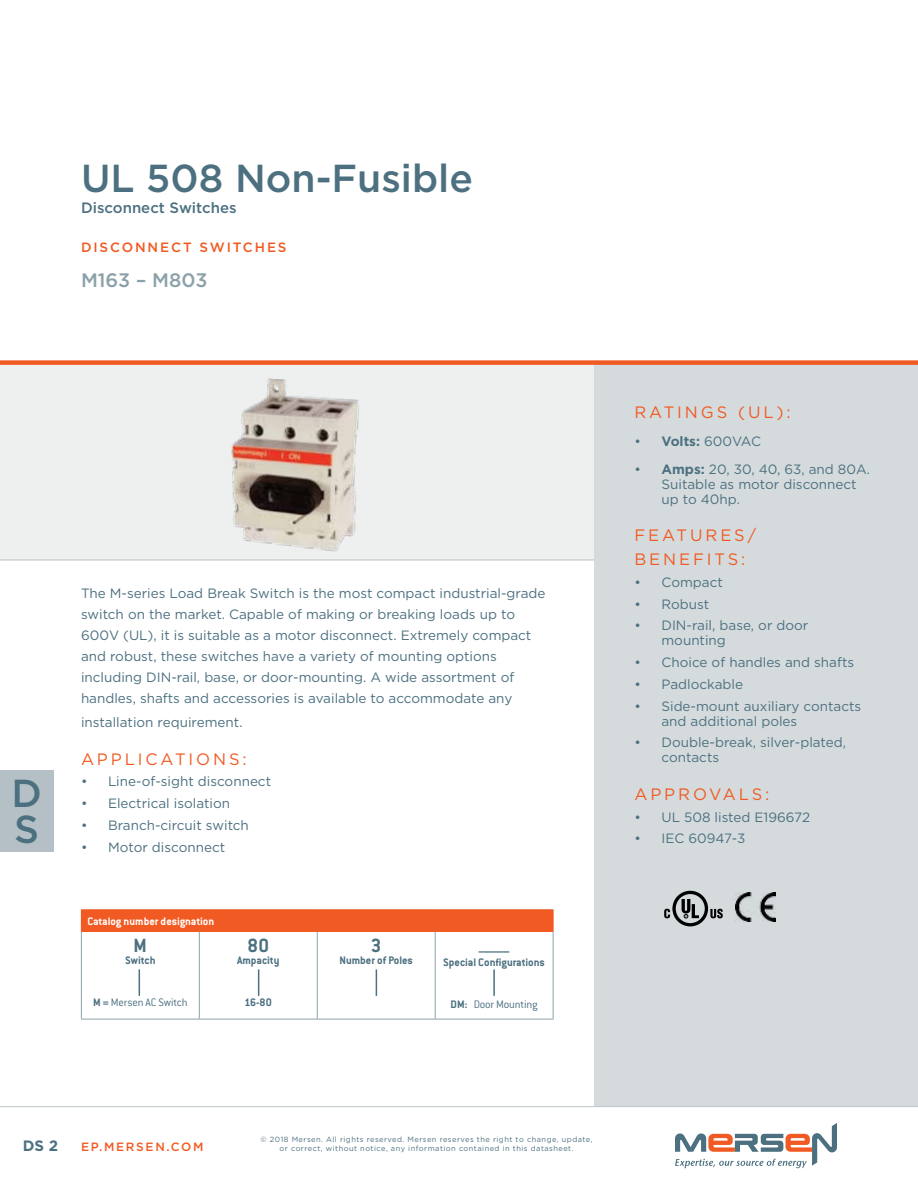
<style>
.page{position:relative;width:918px;height:1188px;background:#fff}
.page>*{position:absolute;margin:0;border:0;box-sizing:border-box;transform-origin:0 0}
.t1{font:500 39px/36px "Gotham";color:#4c7080}
.t2{font:700 21px "Conduit ITC Std";color:#4c7080}
.t3{font:500 19.5px "Gotham";color:#8ba1a9}
.t4{font:16.5px/24px "Gotham";letter-spacing:.175em;color:#f15a22}
.t5{font:700 16.5px "Conduit ITC Std";color:#4c7080}
.t6{font:500 15px "Gotham";color:#4c7080}
.t7{font:700 15px "Gotham";color:#4c7080}
.t8{font:13.5px/21px "Gotham";color:#4c7080}
.t9{font:500 13.5px "Gotham";letter-spacing:.14em;color:#f15a22}
.t10{font:700 12px "Conduit ITC Std";color:#4c7080}
.t11{font:300 12px "Conduit ITC Std";letter-spacing:-.015em;color:#4c7080}
.t12{font:700 12px "Conduit ITC Std";color:#fff}
.t13{font:500 12px "Gotham";letter-spacing:.14em;color:#f15a22}
.t14{font:7.5px/9px "Gotham";letter-spacing:.06em;color:#4c7080;text-align:center}
.s1{font-weight:700}
</style>
<div class="page">
<svg style="left:675px;top:1123px;width:162px;height:45px"></svg>
<div style="left:0;top:365px;width:594px;height:195px;background:#eef0f0"></div>
<div style="left:594px;top:365px;width:324px;height:742px;background:#d5dbdd"></div>
<div style="left:0;top:360px;width:918px;height:5px;background:#f15a22"></div>
<hr style="left:0;top:560px;width:594px;height:1px;background:#bec8cd">
<hr style="left:0;top:1106px;width:918px;height:1px;background:#bec8cd">
<div style="left:0;top:770px;width:54px;height:81px;background:#b4c0c5"></div>
<img style="left:735px;top:893px;width:40px;height:28px">
<svg style="left:664px;top:891px;width:59px;height:35px"></svg>
<img style="left:231px;top:378px;width:128px;height:174px">
<div style="left:81px;top:910px;width:472px;height:21px;background:#f15a22"></div>
<hr style="left:81px;top:909px;width:118px;height:1px;background:#f15a22">
<hr style="left:199px;top:909px;width:118px;height:1px;background:#f15a22">
<hr style="left:317px;top:909px;width:118px;height:1px;background:#f15a22">
<hr style="left:435px;top:909px;width:119px;height:1px;background:#f15a22">
<hr style="left:81px;top:931px;width:1px;height:88px;background:#8ba1a9">
<hr style="left:199px;top:931px;width:1px;height:88px;background:#8ba1a9">
<hr style="left:317px;top:931px;width:1px;height:88px;background:#8ba1a9">
<hr style="left:435px;top:931px;width:1px;height:88px;background:#8ba1a9">
<hr style="left:553px;top:931px;width:1px;height:88px;background:#8ba1a9">
<hr style="left:81px;top:1019px;width:118px;height:1px;background:#8ba1a9">
<hr style="left:199px;top:1019px;width:118px;height:1px;background:#8ba1a9">
<hr style="left:317px;top:1019px;width:118px;height:1px;background:#8ba1a9">
<hr style="left:435px;top:1019px;width:119px;height:1px;background:#8ba1a9">
<svg style="left:553px;top:910px;width:1px;height:21px"></svg>
<svg style="left:139px;top:969px;width:1px;height:27px"></svg>
<svg style="left:376px;top:969px;width:1px;height:27px"></svg>
<svg style="left:258px;top:969px;width:1px;height:27px"></svg>
<hr style="left:493px;top:969px;width:2px;height:27px;background:#4c7080">
<h1 class="t1" style="left:81px;top:160px;width:393px">UL 508 Non-Fusible</h1>
<p class="t6" style="left:81px;top:198px;width:157px">Disconnect Switches</p>
<p class="t9" style="left:81px;top:239px;width:207px">DISCONNECT SWITCHES</p>
<h3 class="t3" style="left:81px;top:267px;width:128px">M163 – M803</h3>
<h1 class="t1" style="left:12px;top:775px;width:32px">D<br>S</h1>
<p class="t8" style="left:81px;top:582px;width:466px">The M-series Load Break Switch is the most compact industrial-grade switch on the market. Capable of making or breaking loads up to 600V (UL), it is suitable as a motor disconnect. Extremely compact and robust, these switches have a variety of mounting options including DIN-rail, base, or door-mounting. A wide assortment of handles, shafts and accessories is available to accommodate any</p>
<p class="t8" style="left:81px;top:712px;width:163px">installation requirement.</p>
<p class="t4" style="left:81px;top:746px;width:167px">APPLICATIONS:</p>
<p class="t8" style="left:81px;top:771px;width:192px">• Line-of-sight disconnect</p>
<p class="t8" style="left:81px;top:792px;width:151px">• Electrical isolation</p>
<p class="t8" style="left:81px;top:814px;width:169px">• Branch-circuit switch</p>
<p class="t8" style="left:81px;top:836px;width:146px">• Motor disconnect</p>
<p class="t12" style="left:87px;top:914px;width:128px">Catalog number designation</p>
<h2 class="t2" style="left:134px;top:933px;width:15px">M</h2>
<p class="t10" style="left:125px;top:953px;width:32px">Switch</p>
<p class="t11" style="left:93px;top:995px;width:96px"><span class="s1">M =</span> Mersen AC Switch</p>
<h2 class="t2" style="left:247px;top:933px;width:23px">80</h2>
<p class="t10" style="left:237px;top:953px;width:44px">Ampacity</p>
<p class="t10" style="left:245px;top:995px;width:29px">16-80</p>
<h2 class="t2" style="left:371px;top:933px;width:12px">3</h2>
<p class="t10" style="left:339px;top:953px;width:75px">Number of Poles</p>
<p class="t5" style="left:479px;top:934px;width:32px">________</p>
<p class="t10" style="left:443px;top:955px;width:103px">Special Configurations</p>
<p class="t11" style="left:451px;top:997px;width:89px"><span class="s1">DM:</span> Door Mounting</p>
<p class="t4" style="left:634px;top:400px;width:158px">RATINGS (UL):</p>
<p class="t8" style="left:634px;top:430px;width:128px">• <span class="s1">Volts:</span> 600VAC</p>
<p class="t8" style="left:662px;top:461px;width:210px;line-height:15px;text-indent:-27px">• <span class="s1">Amps:</span> 20, 30, 40, 63, and 80A.<br>Suitable as motor disconnect up to 40hp.</p>
<p class="t4" style="left:634px;top:523px;width:123px">FEATURES/<br>BENEFITS:</p>
<p class="t8" style="left:634px;top:571px;width:90px">• Compact</p>
<p class="t8" style="left:634px;top:593px;width:76px">• Robust</p>
<p class="t8" style="left:662px;top:618px;width:148px;line-height:15px;text-indent:-27px">• DIN-rail, base, or door mounting</p>
<p class="t8" style="left:634px;top:652px;width:221px">• Choice of handles and shafts</p>
<p class="t8" style="left:634px;top:673px;width:110px">• Padlockable</p>
<p class="t8" style="left:662px;top:698px;width:201px;line-height:15px;text-indent:-27px">• Side-mount auxiliary contacts and additional poles</p>
<p class="t8" style="left:662px;top:735px;width:186px;line-height:15px;text-indent:-27px">• Double-break, silver-plated, contacts</p>
<p class="t4" style="left:634px;top:782px;width:137px">APPROVALS:</p>
<p class="t8" style="left:634px;top:806px;width:177px">• UL 508 listed E196672</p>
<p class="t8" style="left:634px;top:828px;width:113px">• IEC 60947-3</p>
<p class="t7" style="left:23px;top:1136px;width:37px">DS 2</p>
<p class="t13" style="left:81px;top:1139px;width:124px">EP.MERSEN.COM</p>
<p class="t14" style="left:261px;top:1135px;width:334px">© 2018 Mersen. All rights reserved. Mersen reserves the right to change, update, or correct, without notice, any information contained in this datasheet.</p>
</div>
